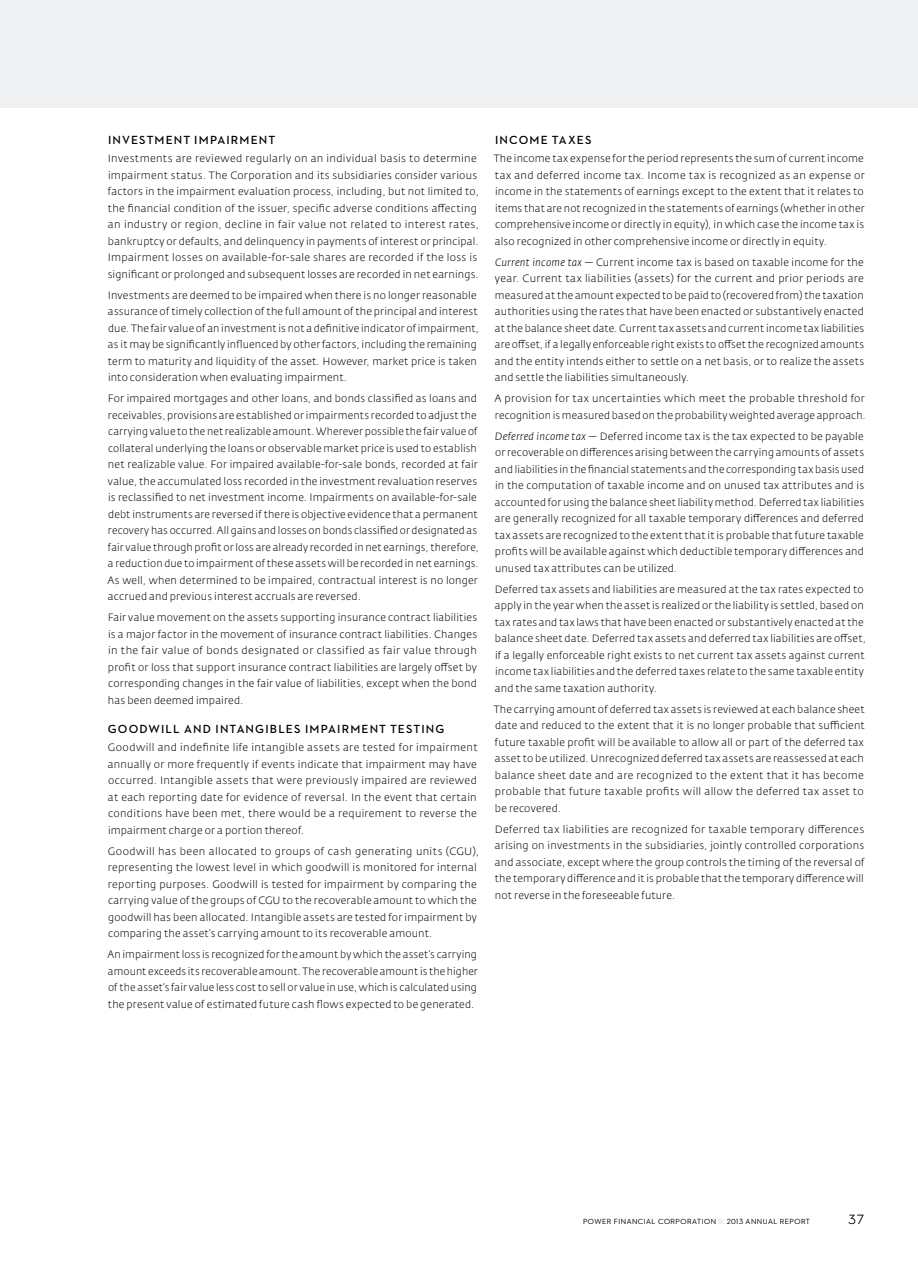
<style>
.page{position:relative;width:918px;height:1269px;background:#fff}
.page>*{position:absolute;margin:0;border:0;box-sizing:border-box;transform-origin:0 0}
.t1{font:300 13.5px "Neutraface 2 Text";color:#000}
.t2{font:600 12px "Neutraface 2 Text";letter-spacing:.095em;color:#000}
.t3{font:300 10.5px/16.5px "Fedra Sans Pro";letter-spacing:.02em;color:#000;text-align:justify}
.t4{font:300 7.5px "Neutraface 2 Text";letter-spacing:.065em;color:#000}
.s1{font-style:italic}
.s2{color:#eff0f1}
</style>
<div class="page">
<div style="left:0;top:0;width:918px;height:108px;background:#eff0f1"></div>
<p class="t2" style="left:108px;top:133px;width:169px">INVESTMENT IMPAIRMENT</p>
<p class="t3" style="left:108px;top:150px;width:373px;text-align:left">Investments are reviewed regularly on an individual basis to determine impairment status. The Corporation and its subsidiaries consider various factors in the impairment evaluation process, including, but not limited to, the financial condition of the issuer, specific adverse conditions affecting an industry or region, decline in fair value not related to interest rates, bankruptcy or defaults, and delinquency in payments of interest or principal.<br>Impairment losses on available-for-sale shares are recorded if the loss is significant or prolonged and subsequent losses are recorded in net earnings.</p>
<p class="t3" style="left:108px;top:287px;width:372px;text-align:left">Investments are deemed to be impaired when there is no longer reasonable assurance of timely collection of the full amount of the principal and interest due. The fair value of an investment is not a definitive indicator of impairment, as it may be significantly influenced by other factors, including the remaining term to maturity and liquidity of the asset. However, market price is taken into consideration when evaluating impairment.</p>
<p class="t3" style="left:108px;top:390px;width:373px;text-align:left">For impaired mortgages and other loans, and bonds classified as loans and receivables, provisions are established or impairments recorded to adjust the carrying value to the net realizable amount. Wherever possible the fair value of collateral underlying the loans or observable market price is used to establish net realizable value. For impaired available-for-sale bonds, recorded at fair value, the accumulated loss recorded in the investment revaluation reserves is reclassified to net investment income. Impairments on available-for-sale debt instruments are reversed if there is objective evidence that a permanent recovery has occurred. All gains and losses on bonds classified or designated as fair value through profit or loss are already recorded in net earnings, therefore, a reduction due to impairment of these assets will be recorded in net earnings.<br>As well, when determined to be impaired, contractual interest is no longer accrued and previous interest accruals are reversed.</p>
<p class="t3" style="left:108px;top:609px;width:371px">Fair value movement on the assets supporting insurance contract liabilities is a major factor in the movement of insurance contract liabilities. Changes in the fair value of bonds designated or classified as fair value through profit or loss that support insurance contract liabilities are largely offset by corresponding changes in the fair value of liabilities, except when the bond has been deemed impaired.</p>
<p class="t2" style="left:108px;top:721px;width:338px">GOODWILL AND INTANGIBLES IMPAIRMENT TESTING</p>
<p class="t3" style="left:108px;top:739px;width:371px">Goodwill and indefinite life intangible assets are tested for impairment annually or more frequently if events indicate that impairment may have occurred. Intangible assets that were previously impaired are reviewed at each reporting date for evidence of reversal. In the event that certain conditions have been met, there would be a requirement to reverse the impairment charge or a portion thereof.</p>
<p class="t3" style="left:108px;top:843px;width:373px;text-align:left">Goodwill has been allocated to groups of cash generating units (CGU), representing the lowest level in which goodwill is monitored for internal reporting purposes. Goodwill is tested for impairment by comparing the carrying value of the groups of CGU to the recoverable amount to which the goodwill has been allocated. Intangible assets are tested for impairment by comparing the asset’s carrying amount to its recoverable amount.</p>
<p class="t3" style="left:108px;top:946px;width:372px">An impairment loss is recognized for the amount by which the asset’s carrying amount exceeds its recoverable amount. The recoverable amount is the higher of the asset’s fair value less cost to sell or value in use, which is calculated using the present value of estimated future cash flows expected to be generated.</p>
<p class="t2" style="left:495px;top:133px;width:98px">INCOME TAXES</p>
<p class="t3" style="left:494px;top:150px;width:373px">The income tax expense for the period represents the sum of current income tax and deferred income tax. Income tax is recognized as an expense or income in the statements of earnings except to the extent that it relates to items that are not recognized in the statements of earnings (whether in other comprehensive income or directly in equity), in which case the income tax is also recognized in other comprehensive income or directly in equity.</p>
<p class="t3" style="left:495px;top:254px;width:371px"><span class="s1">Current income tax —</span> Current income tax is based on taxable income for the year. Current tax liabilities (assets) for the current and prior periods are measured at the amount expected to be paid to (recovered from) the taxation authorities using the rates that have been enacted or substantively enacted at the balance sheet date. Current tax assets and current income tax liabilities are offset, if a legally enforceable right exists to offset the recognized amounts and the entity intends either to settle on a net basis, or to realize the assets and settle the liabilities simultaneously.</p>
<p class="t3" style="left:495px;top:390px;width:373px">A provision for tax uncertainties which meet the probable threshold for recognition is measured based on the probability weighted average approach.</p>
<p class="t3" style="left:495px;top:428px;width:371px"><span class="s1">Deferred income tax —</span> Deferred income tax is the tax expected to be payable or recoverable on differences arising between the carrying amounts of assets and liabilities in the financial statements and the corresponding tax basis used in the computation of taxable income and on unused tax attributes and is accounted for using the balance sheet liability method. Deferred tax liabilities are generally recognized for all taxable temporary differences and deferred tax assets are recognized to the extent that it is probable that future taxable profits will be available against which deductible temporary differences and unused tax attributes can be utilized.</p>
<p class="t3" style="left:495px;top:581px;width:373px;text-align:left">Deferred tax assets and liabilities are measured at the tax rates expected to apply in the year when the asset is realized or the liability is settled, based on tax rates and tax laws that have been enacted or substantively enacted at the balance sheet date. Deferred tax assets and deferred tax liabilities are offset, if a legally enforceable right exists to net current tax assets against current income tax liabilities and the deferred taxes relate to the same taxable entity and the same taxation authority.</p>
<p class="t3" style="left:494px;top:701px;width:372px">The carrying amount of deferred tax assets is reviewed at each balance sheet date and reduced to the extent that it is no longer probable that sufficient future taxable profit will be available to allow all or part of the deferred tax asset to be utilized. Unrecognized deferred tax assets are reassessed at each balance sheet date and are recognized to the extent that it has become probable that future taxable profits will allow the deferred tax asset to be recovered.</p>
<p class="t3" style="left:495px;top:821px;width:371px">Deferred tax liabilities are recognized for taxable temporary differences arising on investments in the subsidiaries, jointly controlled corporations and associate, except where the group controls the timing of the reversal of the temporary difference and it is probable that the temporary difference will not reverse in the foreseeable future.</p>
<p class="t4" style="left:583px;top:1217px;width:228px">POWER FINANCIAL CORPORATION <span class="s2">■</span> 2013 ANNUAL REPORT</p>
<p class="t1" style="left:849px;top:1211px;width:17px">37</p>
</div>
